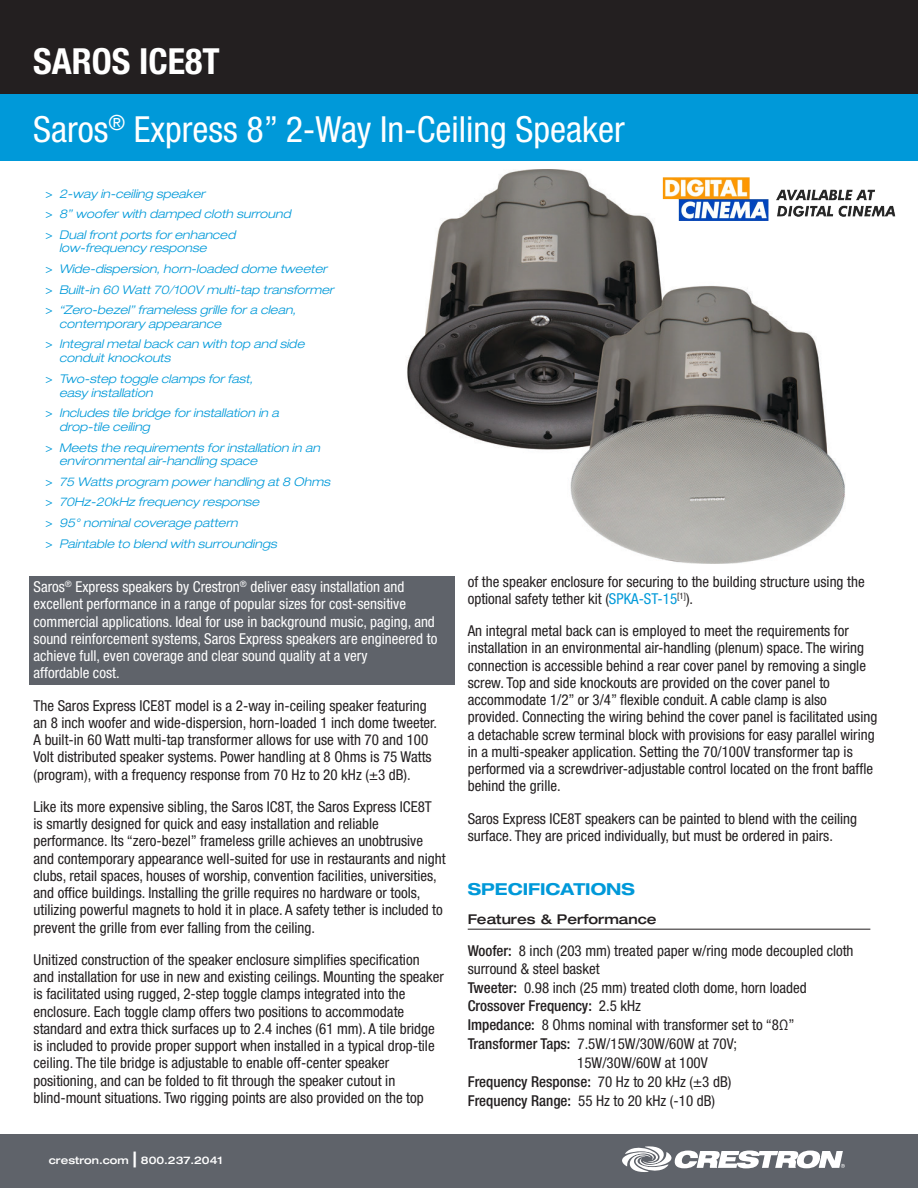
<style>
.page{position:relative;width:918px;height:1188px;background:#fff}
.page>*{position:absolute;margin:0;border:0;box-sizing:border-box;transform-origin:0 0}
.t1{font:condensed 36px/67.3px "Helvetica Neue LT Std";color:#fff}
.SPECIFICATIONS_title{font:700 expanded 16.5px "Helvetica Neue LT Std";color:#0099d9}
.spec_description{font:condensed 15px/17.2px "Helvetica Neue LT Std";color:#231f20}
.t2{font:condensed 15px/17.2px "Helvetica Neue LT Std";color:#fff}
.spec_description-2{font:500 condensed 15px "Helvetica Neue LT Std";color:#231f20}
.spec_header{font:500 expanded 13.5px "Helvetica Neue LT Std";color:#231f20}
.t3{font:italic 300 expanded 12px/13.8px "Helvetica Neue LT Std";color:#0099d9}
.t4{font:500 expanded 10.5px "Helvetica Neue LT Std";color:#fff}
.s1{font-weight:700}
.s2{font-weight:400;font-style:normal;font-stretch:condensed}
.s3{font-size:21px}
.s4{color:#0099d9}
.s5{font-weight:500}
.s6{font-weight:400}
</style>
<div class="page">
<div style="left:0;top:0;width:918px;height:94px;background:#231f20"></div>
<div style="left:0;top:94px;width:918px;height:67px;background:#0099d9"></div>
<div style="left:0;top:1134px;width:918px;height:54px;background:#5f636a"></div>
<svg style="left:622px;top:1146px;width:223px;height:26px"></svg>
<div style="left:29px;top:576px;width:425px;height:109px;background:#5f636a"></div>
<hr style="left:468px;top:929px;width:402px;height:1px;background:#231f20">
<img style="left:407px;top:170px;width:438px;height:394px">
<img style="left:657px;top:170px;width:239px;height:70px">
<h1 class="t1" style="left:33px;top:28px;width:593px"><span class="s1">SAROS ICE8T<br></span>Saros<sup>®</sup> Express 8” 2-Way In-Ceiling Speaker</h1>
<p class="t3" style="left:46px;top:187px;width:161px"><span class="s2">&gt;</span> 2-way in-ceiling speaker</p>
<p class="t3" style="left:46px;top:207px;width:247px"><span class="s2">&gt;</span> 8” woofer with damped cloth surround</p>
<p class="t3" style="left:59px;top:228px;width:178px;text-indent:-14px"><span class="s2">&gt;</span> Dual front ports for enhanced low-frequency response</p>
<p class="t3" style="left:46px;top:262px;width:283px"><span class="s2">&gt;</span> Wide-dispersion, horn-loaded dome tweeter</p>
<p class="t3" style="left:46px;top:283px;width:289px"><span class="s2">&gt;</span> Built-in 60 Watt 70/100V multi-tap transformer</p>
<p class="t3" style="left:59px;top:303px;width:238px;text-indent:-14px"><span class="s2">&gt;</span> “Zero-bezel” frameless grille for a clean, contemporary appearance</p>
<p class="t3" style="left:59px;top:338px;width:247px;text-indent:-14px"><span class="s2">&gt;</span> Integral metal back can with top and side conduit knockouts</p>
<p class="t3" style="left:59px;top:372px;width:195px;text-indent:-14px"><span class="s2">&gt;</span> Two-step toggle clamps for fast, easy installation</p>
<p class="t3" style="left:59px;top:406px;width:221px;text-indent:-14px"><span class="s2">&gt;</span> Includes tile bridge for installation in a drop-tile ceiling</p>
<p class="t3" style="left:59px;top:441px;width:262px;text-indent:-14px"><span class="s2">&gt;</span> Meets the requirements for installation in an environmental air-handling space</p>
<p class="t3" style="left:46px;top:475px;width:286px"><span class="s2">&gt;</span> 75 Watts program power handling at 8 Ohms</p>
<p class="t3" style="left:46px;top:495px;width:215px"><span class="s2">&gt;</span> 70Hz-20kHz frequency response</p>
<p class="t3" style="left:46px;top:516px;width:194px"><span class="s2">&gt;</span> 95° nominal coverage pattern</p>
<p class="t3" style="left:46px;top:537px;width:233px"><span class="s2">&gt;</span> Paintable to blend with surroundings</p>
<p class="t2" style="left:34px;top:578px;width:405px">Saros<sup>®</sup> Express speakers by Crestron<sup>®</sup> deliver easy installation and excellent performance in a range of popular sizes for cost-sensitive commercial applications. Ideal for use in background music, paging, and sound reinforcement systems, Saros Express speakers are engineered to achieve full, even coverage and clear sound quality at a very<br>affordable cost.</p>
<p class="spec_description" style="left:34px;top:697px;width:405px">The Saros Express ICE8T model is a 2-way in-ceiling speaker featuring an 8 inch woofer and wide-dispersion, horn-loaded 1 inch dome tweeter.<br>A built-in 60 Watt multi-tap transformer allows for use with 70 and 100<br>Volt distributed speaker systems. Power handling at 8 Ohms is 75 Watts (program), with a frequency response from 70 Hz to 20 kHz (±3 dB).</p>
<p class="spec_description" style="left:34px;top:798px;width:414px">Like its more expensive sibling, the Saros IC8T, the Saros Express ICE8T<br>is smartly designed for quick and easy installation and reliable performance. Its “zero-bezel” frameless grille achieves an unobtrusive and contemporary appearance well-suited for use in restaurants and night clubs, retail spaces, houses of worship, convention facilities, universities, and office buildings. Installing the grille requires no hardware or tools, utilizing powerful magnets to hold it in place. A safety tether is included to prevent the grille from ever falling from the ceiling.</p>
<p class="spec_description" style="left:34px;top:951px;width:412px">Unitized construction of the speaker enclosure simplifies specification<br>and installation for use in new and existing ceilings. Mounting the speaker is facilitated using rugged, 2-step toggle clamps integrated into the enclosure. Each toggle clamp offers two positions to accommodate standard and extra thick surfaces up to 2.4 inches (61 mm). A tile bridge is included to provide proper support when installed in a typical drop-tile ceiling. The tile bridge is adjustable to enable off-center speaker positioning, and can be folded to fit through the speaker cutout in blind-mount situations. Two rigging points are also provided on the top</p>
<p class="t4" style="left:49px;top:1153px;width:175px">crestron.com <span class="s3">|</span> 800.237.2041</p>
<p class="spec_description" style="left:468px;top:573px;width:398px">of the speaker enclosure for securing to the building structure using the optional safety tether kit (<span class="s4">SPKA-ST-15</span><sup>[1]</sup>).</p>
<p class="spec_description" style="left:468px;top:622px;width:411px">An integral metal back can is employed to meet the requirements for installation in an environmental air-handling (plenum) space. The wiring connection is accessible behind a rear cover panel by removing a single screw. Top and side knockouts are provided on the cover panel to accommodate 1/2” or 3/4” flexible conduit. A cable clamp is also provided. Connecting the wiring behind the cover panel is facilitated using a detachable screw terminal block with provisions for easy parallel wiring in a multi-speaker application. Setting the 70/100V transformer tap is performed via a screwdriver-adjustable control located on the front baffle behind the grille.</p>
<p class="spec_description" style="left:468px;top:810px;width:391px">Saros Express ICE8T speakers can be painted to blend with the ceiling surface. They are priced individually, but must be ordered in pairs.</p>
<p class="SPECIFICATIONS_title" style="left:468px;top:879px;width:169px">SPECIFICATIONS</p>
<p class="spec_header" style="left:468px;top:911px;width:190px">Features &amp; Performance</p>
<p class="spec_description" style="left:468px;top:942px;width:387px"><span class="s5">Woofer:</span> 8 inch (203 mm) treated paper w/ring mode decoupled cloth surround &amp; steel basket</p>
<p class="spec_description" style="left:468px;top:979px;width:340px"><span class="s5">Tweeter:</span> 0.98 inch (25 mm) treated cloth dome, horn loaded</p>
<p class="spec_description-2" style="left:468px;top:997px;width:175px">Crossover Frequency: <span class="s6">2.5 kHz</span></p>
<p class="spec_description" style="left:468px;top:1016px;width:328px"><span class="s5">Impedance:</span> 8 Ohms nominal with transformer set to “8Ω”</p>
<p class="spec_description" style="left:468px;top:1035px;width:271px"><span class="s5">Transformer Taps:</span> 7.5W/15W/30W/60W at 70V;</p>
<p class="spec_description" style="left:577px;top:1054px;width:132px">15W/30W/60W at 100V</p>
<p class="spec_description-2" style="left:468px;top:1073px;width:265px">Frequency Response: <span class="s6">70 Hz to 20 kHz (±3 dB)</span></p>
<p class="spec_description" style="left:468px;top:1092px;width:249px"><span class="s5">Frequency Range:</span> 55 Hz to 20 kHz (-10 dB)</p>
</div>
